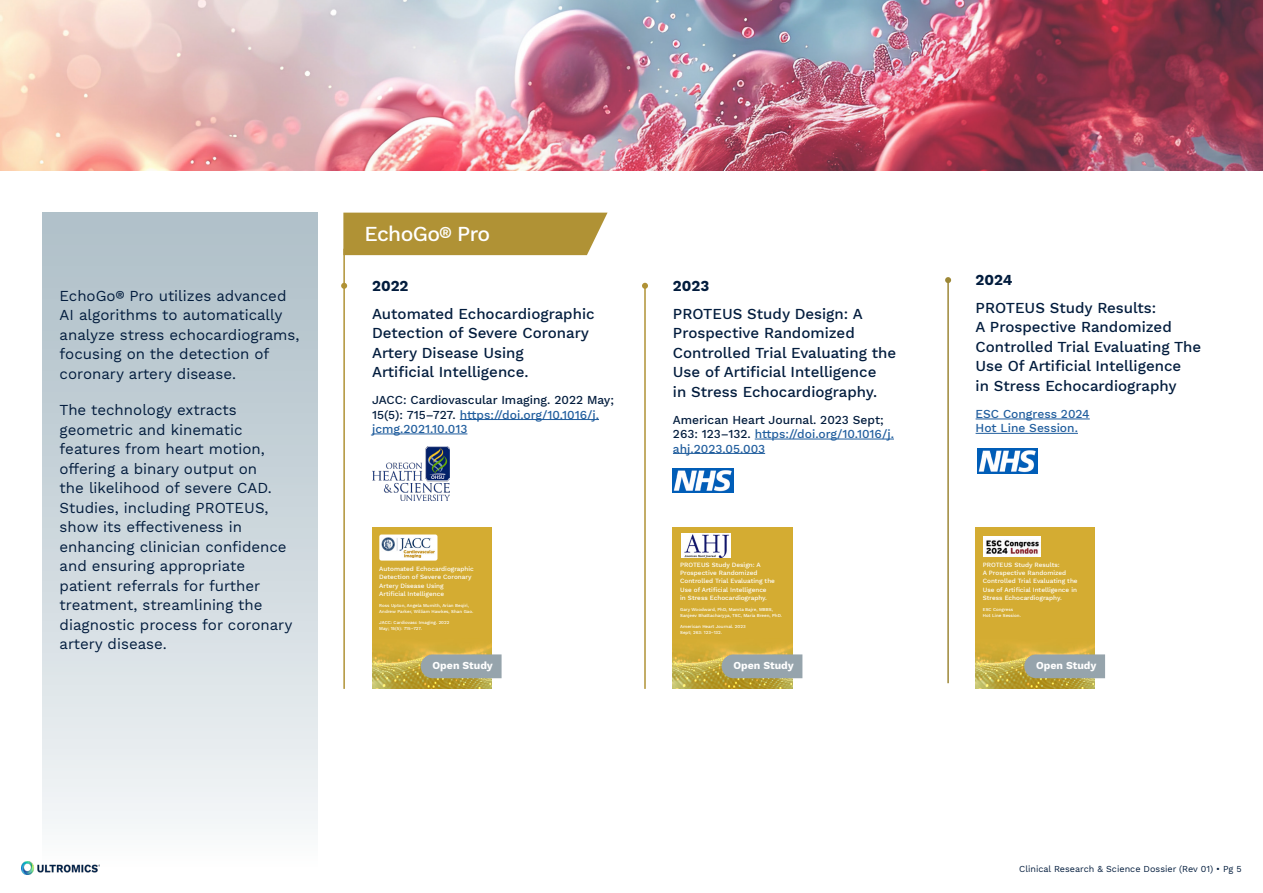
<style>
.page{position:relative;width:1263px;height:893px;background:#fff}
.page>*{position:absolute;margin:0;border:0;box-sizing:border-box;transform-origin:0 0}
.t1{font:500 21px "Work Sans";letter-spacing:-.03em;color:#fff}
.t2{font:15px/19.5px "Work Sans";color:#021c3d}
.t3{font:500 15px/19.5px "Work Sans";color:#021c3d}
.t4{font:700 15px "Work Sans";color:#021c3d}
.t5{font:500 12px/14.4px "Work Sans";color:#021c3d}
.t6{font:500 12px/14.4px "Work Sans";color:#215e9e}
.t7{font:700 10.5px "Work Sans";color:#fff}
.t8{font:9px "Work Sans";color:#021c3d}
.t9{font:500 6.3px/8.2px "Work Sans";color:#fff}
.t10{font:500 4.5px/5.7px "Work Sans";color:#fff}
.s1{color:#215e9e}
</style>
<div class="page">
<img style="left:0;top:0;width:1263px;height:170px">
<div style="left:343px;top:213px;width:264px;height:42px;background:#b09235"></div>
<hr style="left:343px;top:249px;width:2px;height:440px;background:#b09235">
<hr style="left:460px;top:419px;width:139px;height:1px;background:#215e9e">
<hr style="left:372px;top:434px;width:95px;height:1px;background:#215e9e">
<hr style="left:755px;top:439px;width:139px;height:1px;background:#215e9e">
<hr style="left:673px;top:453px;width:92px;height:1px;background:#215e9e">
<svg style="left:341px;top:283px;width:6px;height:6px"></svg>
<img style="left:372px;top:527px;width:119px;height:162px">
<svg style="left:421px;top:654px;width:81px;height:24px"></svg>
<div style="left:379px;top:534px;width:58px;height:27px;background:#fff;border-radius:2px"></div>
<img style="left:381px;top:537px;width:54px;height:21px">
<hr style="left:644px;top:286px;width:2px;height:403px;background:#b09235">
<svg style="left:642px;top:283px;width:6px;height:6px"></svg>
<img style="left:673px;top:527px;width:119px;height:162px">
<svg style="left:722px;top:654px;width:80px;height:24px"></svg>
<div style="left:43px;top:213px;width:275px;height:680px;background:linear-gradient(to bottom,#aabcc5,#fafbfc)"></div>
<hr style="left:947px;top:280px;width:2px;height:403px;background:#9d8837">
<svg style="left:945px;top:277px;width:6px;height:6px"></svg>
<hr style="left:975px;top:419px;width:115px;height:1px;background:#215e9e">
<hr style="left:975px;top:433px;width:103px;height:1px;background:#215e9e">
<img style="left:975px;top:527px;width:120px;height:162px">
<svg style="left:1024px;top:654px;width:81px;height:24px"></svg>
<img style="left:983px;top:536px;width:57px;height:20px">
<img style="left:372px;top:447px;width:78px;height:53px">
<img style="left:673px;top:468px;width:61px;height:25px">
<img style="left:977px;top:449px;width:61px;height:24px">
<img style="left:681px;top:534px;width:49px;height:23px">
<img style="left:21px;top:862px;width:78px;height:13px">
<p class="t2" style="left:60px;top:286px;width:241px">EchoGo® Pro utilizes advanced<br>AI algorithms to automatically analyze stress echocardiograms, focusing on the detection of coronary artery disease.</p>
<p class="t2" style="left:60px;top:401px;width:234px">The technology extracts geometric and kinematic features from heart motion, offering a binary output on<br>the likelihood of severe CAD.<br>Studies, including PROTEUS, show its effectiveness in enhancing clinician confidence and ensuring appropriate patient referrals for further treatment, streamlining the diagnostic process for coronary artery disease.</p>
<h1 class="t1" style="left:365px;top:221px;width:127px">EchoGo® Pro</h1>
<p class="t4" style="left:372px;top:277px;width:38px">2022</p>
<p class="t3" style="left:372px;top:304px;width:224px">Automated Echocardiographic<br>Detection of Severe Coronary<br>Artery Disease Using<br>Artificial Intelligence.</p>
<p class="t5" style="left:372px;top:393px;width:243px">JACC: Cardiovascular Imaging. 2022 May;<br>15(5): 715–727. <span class="s1">https://doi.org/10.1016/j. jcmg.2021.10.013</span></p>
<p class="t9" style="left:379px;top:565px;width:96px">Automated Echocardiographic<br>Detection of Severe Coronary<br>Artery Disease Using<br>Artificial Intelligence</p>
<p class="t10" style="left:379px;top:603px;width:95px">Ross Upton, Angela Mumith, Arian Beqiri,<br>Andrew Parker, William Hawkes, Shan Gao.</p>
<p class="t10" style="left:379px;top:620px;width:72px">JACC: Cardiovasc Imaging. 2022<br>May; 15(5): 715–727.</p>
<p class="t7" style="left:433px;top:659px;width:62px">Open Study</p>
<p class="t4" style="left:673px;top:277px;width:38px">2023</p>
<p class="t3" style="left:673px;top:304px;width:225px">PROTEUS Study Design: A<br>Prospective Randomized<br>Controlled Trial Evaluating the<br>Use of Artificial Intelligence<br>in Stress Echocardiography.</p>
<p class="t5" style="left:673px;top:413px;width:222px">American Heart Journal. 2023 Sept;<br>263: 123–132. <span class="s1">https://doi.org/10.1016/j. ahj.2023.05.003</span></p>
<p class="t9" style="left:680px;top:561px;width:96px">PROTEUS Study Design: A<br>Prospective Randomized<br>Controlled Trial Evaluating the<br>Use of Artificial Intelligence<br>in Stress Echocardiography.</p>
<p class="t10" style="left:680px;top:607px;width:103px">Gary Woodward, PhD, Mamta Bajre, MBBS,<br>Sanjeev Bhattacharyya, TSC, Maria Breen, PhD.</p>
<p class="t10" style="left:680px;top:624px;width:67px">American Heart Journal. 2023<br>Sept; 263: 123–132.</p>
<p class="t7" style="left:733px;top:659px;width:62px">Open Study</p>
<p class="t4" style="left:975px;top:271px;width:39px">2024</p>
<p class="t3" style="left:975px;top:299px;width:227px">PROTEUS Study Results:<br>A Prospective Randomized<br>Controlled Trial Evaluating The<br>Use Of Artificial Intelligence<br>in Stress Echocardiography</p>
<p class="t6" style="left:975px;top:407px;width:116px">ESC Congress 2024<br>Hot Line Session.</p>
<p class="t9" style="left:983px;top:561px;width:96px">PROTEUS Study Results:<br>A Prospective Randomized<br>Controlled Trial Evaluating the<br>Use of Artificial Intelligence in<br>Stress Echocardiography.</p>
<p class="t10" style="left:983px;top:607px;width:40px">ESC Congress<br>Hot Line Session.</p>
<p class="t7" style="left:1036px;top:659px;width:62px">Open Study</p>
<p class="t8" style="left:1019px;top:863px;width:224px">Clinical Research &amp; Science Dossier (Rev 01) • Pg 5</p>
</div>
